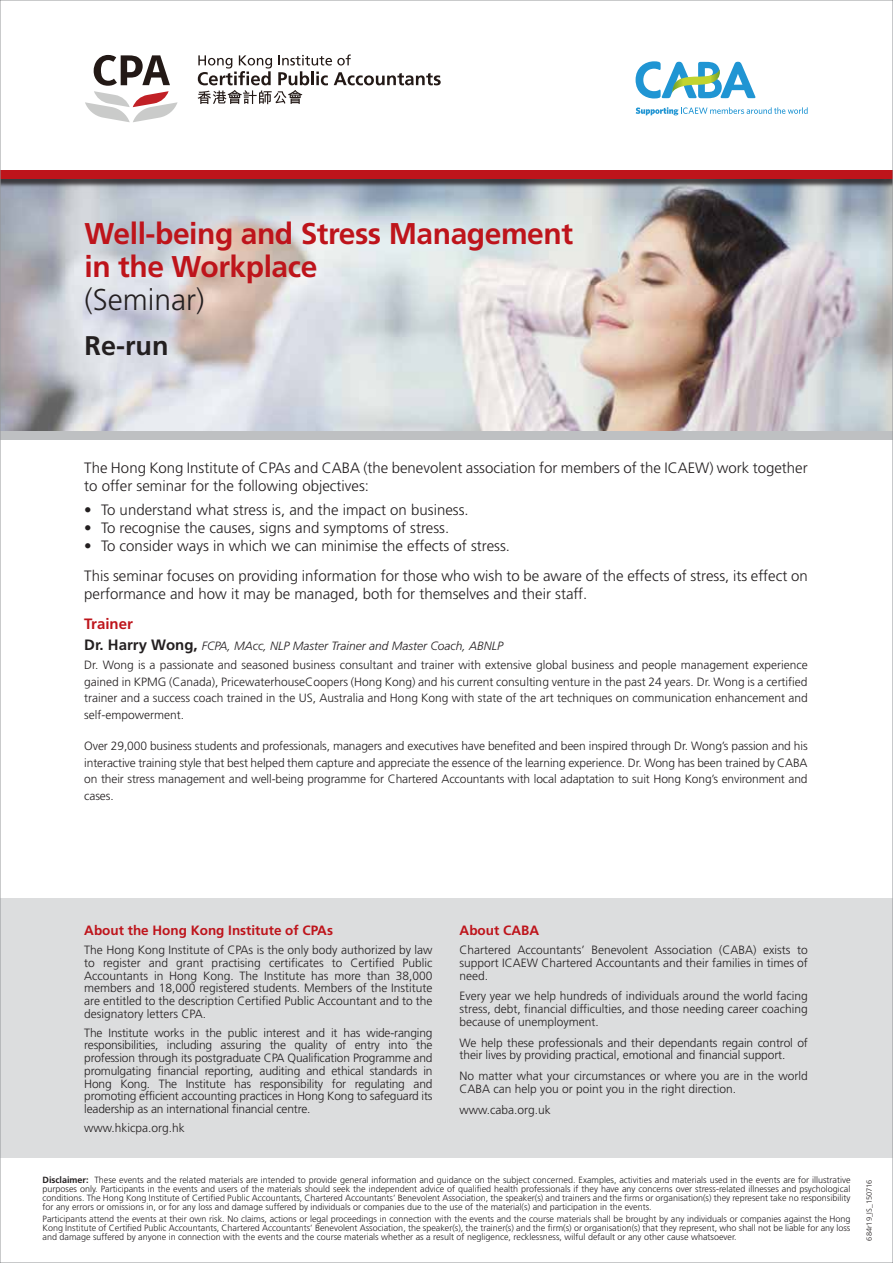
<style>
.page{position:relative;width:893px;height:1263px;background:#fff}
.page>*{position:absolute;margin:0;border:0;box-sizing:border-box;transform-origin:0 0}
.t1{font:700 30px/33px "Frutiger";letter-spacing:-.015em;color:#be141b}
.t2{font:300 30px "Frutiger";color:#231f20}
.t3{font:700 27px "Frutiger";color:#231f20}
.t4{font:300 15px/18px "Frutiger";color:#231f20}
.t5{font:700 15px "Frutiger";color:#be141b}
.t6{font:700 13.5px "Frutiger";color:#be141b}
.t7{font:300 12px/12.8px "Frutiger";color:#231f20;text-align:justify}
.t8{font:300 9px/9px "Frutiger";color:#231f20;text-align:justify}
.t9{font:300 7.5px "Frutiger";color:#231f20}
.s1{font-weight:700;font-size:15px}
.s2{font-style:italic}
.s3{font-weight:700}
</style>
<div class="page">
<img style="left:2px;top:238px;width:889px;height:193px">
<img style="left:2px;top:179px;width:889px;height:59px">
<div style="left:0;top:170px;width:893px;height:9px;background:#be141b"></div>
<div style="left:0;top:898px;width:893px;height:260px;background:#dcddde"></div>
<div style="left:0;top:431px;width:893px;height:8px;background:#bec0c2"></div>
<svg style="left:636px;top:61px;width:120px;height:37px"></svg>
<svg style="left:636px;top:107px;width:172px;height:8px"></svg>
<svg style="left:198px;top:54px;width:243px;height:50px"></svg>
<svg style="left:85px;top:55px;width:93px;height:67px"></svg>
<h1 class="t1" style="left:85px;top:217px;width:490px">Well-being and Stress Management in the Workplace</h1>
<h1 class="t2" style="left:85px;top:283px;width:121px">(Seminar)</h1>
<h2 class="t3" style="left:85px;top:330px;width:85px">Re-run</h2>
<p class="t4" style="left:84px;top:459px;width:725px">The Hong Kong Institute of CPAs and CABA (the benevolent association for members of the ICAEW) work together to offer seminar for the following objectives:</p>
<p class="t4" style="left:84px;top:501px;width:386px">• To understand what stress is, and the impact on business.</p>
<p class="t4" style="left:84px;top:519px;width:366px">• To recognise the causes, signs and symptoms of stress.</p>
<p class="t4" style="left:84px;top:531px;width:725px;line-height:30px">• To consider ways in which we can minimise the effects of stress.<br>This seminar focuses on providing information for those who wish to be aware of the effects of stress, its effect on</p>
<p class="t4" style="left:84px;top:585px;width:505px">performance and how it may be managed, both for themselves and their staff.</p>
<p class="t5" style="left:84px;top:615px;width:50px">Trainer</p>
<p class="t7" style="left:84px;top:636px;width:725px;line-height:19.5px"><span class="s1">Dr. Harry Wong,</span> <span class="s2">FCPA, MAcc, NLP Master Trainer and Master Coach, ABNLP<br></span>Dr. Wong is a passionate and seasoned business consultant and trainer with extensive global business and people management experience</p>
<p class="t7" style="left:84px;top:673px;width:725px;line-height:16.5px">gained in KPMG (Canada), PricewaterhouseCoopers (Hong Kong) and his current consulting venture in the past 24 years. Dr. Wong is a certified trainer and a success coach trained in the US, Australia and Hong Kong with state of the art techniques on communication enhancement and self-empowerment.</p>
<p class="t7" style="left:84px;top:738px;width:725px;line-height:16.5px">Over 29,000 business students and professionals, managers and executives have benefited and been inspired through Dr. Wong’s passion and his interactive training style that best helped them capture and appreciate the essence of the learning experience. Dr. Wong has been trained by CABA on their stress management and well-being programme for Chartered Accountants with local adaptation to suit Hong Kong’s environment and cases.</p>
<p class="t6" style="left:84px;top:923px;width:250px">About the Hong Kong Institute of CPAs</p>
<p class="t7" style="left:84px;top:944px;width:350px">The Hong Kong Institute of CPAs is the only body authorized by law to register and grant practising certificates to Certified Public Accountants in Hong Kong. The Institute has more than 38,000 members and 18,000 registered students. Members of the Institute are entitled to the description Certified Public Accountant and to the designatory letters CPA.</p>
<p class="t7" style="left:84px;top:1026px;width:350px">The Institute works in the public interest and it has wide-ranging responsibilities, including assuring the quality of entry into the profession through its postgraduate CPA Qualification Programme and promulgating financial reporting, auditing and ethical standards in Hong Kong. The Institute has responsibility for regulating and promoting efficient accounting practices in Hong Kong to safeguard its leadership as an international financial centre.</p>
<p class="t7" style="left:84px;top:1121px;width:102px">www.hkicpa.org.hk</p>
<p class="t6" style="left:460px;top:923px;width:81px">About CABA</p>
<p class="t7" style="left:460px;top:944px;width:350px">Chartered Accountants’ Benevolent Association (CABA) exists to support ICAEW Chartered Accountants and their families in times of need.</p>
<p class="t7" style="left:460px;top:990px;width:350px">Every year we help hundreds of individuals around the world facing stress, debt, financial difficulties, and those needing career coaching because of unemployment.</p>
<p class="t7" style="left:460px;top:1036px;width:350px">We help these professionals and their dependants regain control of their lives by providing practical, emotional and financial support.</p>
<p class="t7" style="left:460px;top:1070px;width:350px">No matter what your circumstances or where you are in the world<br>CABA can help you or point you in the right direction.</p>
<p class="t7" style="left:460px;top:1103px;width:93px">www.caba.org.uk</p>
<p class="t8" style="left:43px;top:1176px;width:809px"><span class="s3">Disclaimer:</span> These events and the related materials are intended to provide general information and guidance on the subject concerned. Examples, activities and materials used in the events are for illustrative purposes only. Participants in the events and users of the materials should seek the independent advice of qualified health professionals if they have any concerns over stress-related illnesses and psychological conditions. The Hong Kong Institute of Certified Public Accountants, Chartered Accountants’ Benevolent Association, the speaker(s) and trainers and the firms or organisation(s) they represent take no responsibility for any errors or omissions in, or for any loss and damage suffered by individuals or companies due to the use of the material(s) and participation in the events.</p>
<p class="t8" style="left:43px;top:1215px;width:809px">Participants attend the events at their own risk. No claims, actions or legal proceedings in connection with the events and the course materials shall be brought by any individuals or companies against the Hong Kong Institute of Certified Public Accountants, Chartered Accountants’ Benevolent Association, the speaker(s), the trainer(s) and the firm(s) or organisation(s) that they represent, who shall not be liable for any loss and damage suffered by anyone in connection with the events and the course materials whether as a result of negligence, recklessness, wilful default or any other cause whatsoever.</p>
<p class="t9" style="left:865px;top:1240px;width:63px;rotate:-90deg">684r19_IS_150716</p>
</div>
